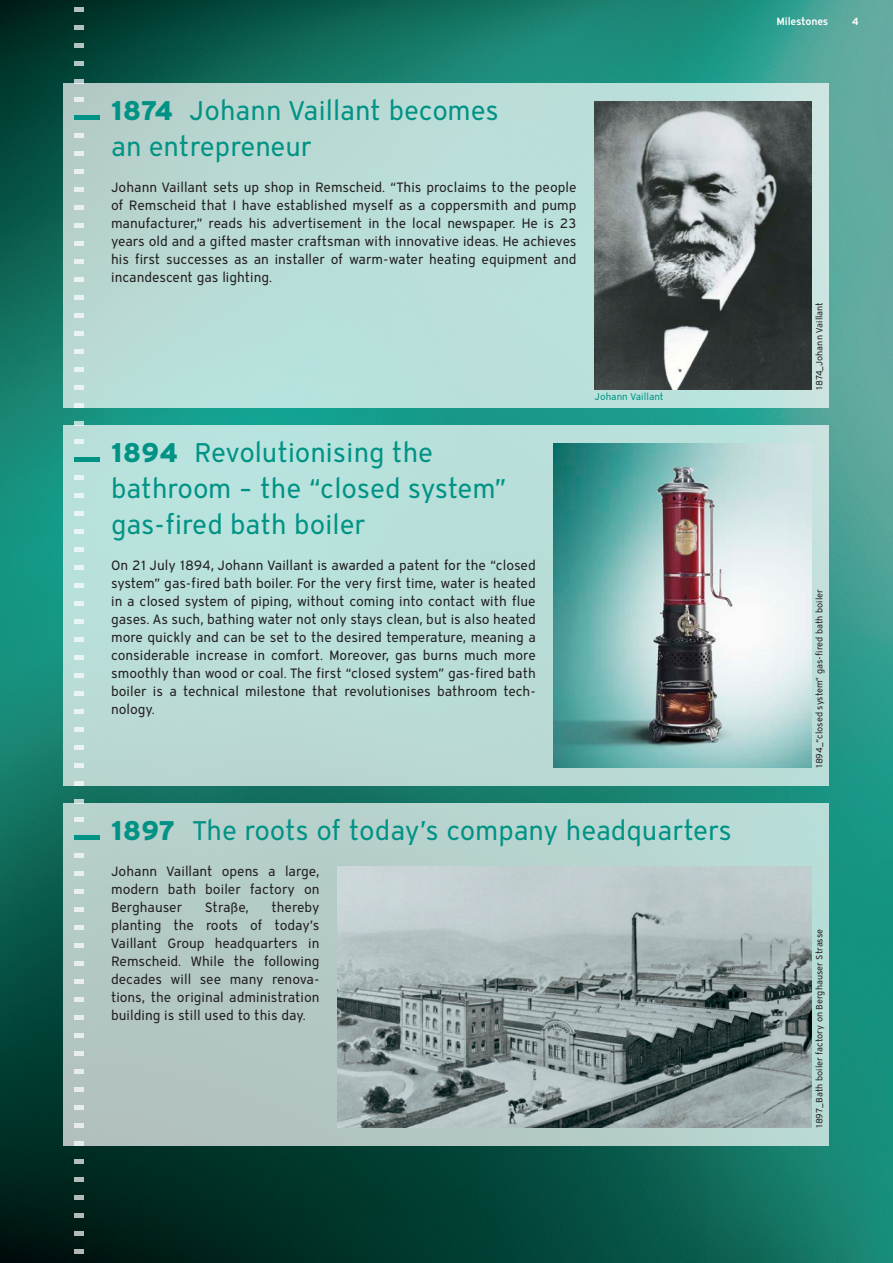
<style>
.page{position:relative;width:893px;height:1263px;background:#fff}
.page>*{position:absolute;margin:0;border:0;box-sizing:border-box;transform-origin:0 0}
.t1{font:27px/36px "Vaillant 16 02 Book";letter-spacing:-.005em;color:#009385}
.t2{font:13.5px/18px "Vaillant 16 02 Book";letter-spacing:-.005em;color:#231f20;text-align:justify}
.t3{font:10.5px "Vaillant 16 02 Demi";letter-spacing:-.02em;color:#fff}
.t4{font:9.75px "Vaillant 16 02 Book";color:#009385}
.t5{font:9px "Vaillant 16 02 Book";letter-spacing:-.01em;color:#231f20}
.s1{font-family:"Vaillant 16 02 Heavy"}
</style>
<div class="page">
<img style="left:0;top:0;width:893px;height:1263px">
<div style="left:64px;top:84px;width:765px;height:324px;background:linear-gradient(to right,#b5d6d1,#bfe4e0)"></div>
<img style="left:595px;top:102px;width:216px;height:288px">
<div style="left:64px;top:426px;width:765px;height:360px;background:#b9ded9"></div>
<img style="left:554px;top:444px;width:257px;height:324px">
<div style="left:64px;top:804px;width:765px;height:342px;background:linear-gradient(to right,#b2c4c1,#b9dbd6)"></div>
<img style="left:338px;top:867px;width:473px;height:261px">
<hr style="left:74px;top:116px;width:26px;height:4px;background:#009385">
<hr style="left:74px;top:458px;width:26px;height:4px;background:#009385">
<hr style="left:74px;top:836px;width:26px;height:4px;background:#009385">
<svg style="left:74px;top:134px;width:9px;height:4px"></svg>
<svg style="left:74px;top:98px;width:9px;height:4px"></svg>
<svg style="left:74px;top:170px;width:9px;height:4px"></svg>
<svg style="left:74px;top:206px;width:9px;height:4px"></svg>
<svg style="left:74px;top:242px;width:9px;height:4px"></svg>
<svg style="left:74px;top:278px;width:9px;height:4px"></svg>
<svg style="left:74px;top:314px;width:9px;height:4px"></svg>
<svg style="left:74px;top:350px;width:9px;height:4px"></svg>
<svg style="left:74px;top:386px;width:9px;height:4px"></svg>
<svg style="left:74px;top:152px;width:9px;height:4px"></svg>
<svg style="left:74px;top:188px;width:9px;height:4px"></svg>
<svg style="left:74px;top:224px;width:9px;height:4px"></svg>
<svg style="left:74px;top:260px;width:9px;height:4px"></svg>
<svg style="left:74px;top:296px;width:9px;height:4px"></svg>
<svg style="left:74px;top:332px;width:9px;height:4px"></svg>
<svg style="left:74px;top:368px;width:9px;height:4px"></svg>
<svg style="left:74px;top:440px;width:9px;height:4px"></svg>
<svg style="left:74px;top:476px;width:9px;height:4px"></svg>
<svg style="left:74px;top:512px;width:9px;height:4px"></svg>
<svg style="left:74px;top:548px;width:9px;height:4px"></svg>
<svg style="left:74px;top:584px;width:9px;height:4px"></svg>
<svg style="left:74px;top:620px;width:9px;height:4px"></svg>
<svg style="left:74px;top:656px;width:9px;height:4px"></svg>
<svg style="left:74px;top:692px;width:9px;height:4px"></svg>
<svg style="left:74px;top:764px;width:9px;height:4px"></svg>
<svg style="left:74px;top:728px;width:9px;height:4px"></svg>
<svg style="left:74px;top:494px;width:9px;height:4px"></svg>
<svg style="left:74px;top:530px;width:9px;height:4px"></svg>
<svg style="left:74px;top:566px;width:9px;height:4px"></svg>
<svg style="left:74px;top:602px;width:9px;height:4px"></svg>
<svg style="left:74px;top:638px;width:9px;height:4px"></svg>
<svg style="left:74px;top:674px;width:9px;height:4px"></svg>
<svg style="left:74px;top:746px;width:9px;height:4px"></svg>
<svg style="left:74px;top:710px;width:9px;height:4px"></svg>
<svg style="left:74px;top:782px;width:9px;height:4px"></svg>
<svg style="left:74px;top:800px;width:9px;height:4px"></svg>
<svg style="left:74px;top:872px;width:9px;height:4px"></svg>
<svg style="left:74px;top:908px;width:9px;height:4px"></svg>
<svg style="left:74px;top:944px;width:9px;height:4px"></svg>
<svg style="left:74px;top:818px;width:9px;height:4px"></svg>
<svg style="left:74px;top:854px;width:9px;height:4px"></svg>
<svg style="left:74px;top:890px;width:9px;height:4px"></svg>
<svg style="left:74px;top:926px;width:9px;height:4px"></svg>
<svg style="left:74px;top:980px;width:9px;height:4px"></svg>
<svg style="left:74px;top:1016px;width:9px;height:4px"></svg>
<svg style="left:74px;top:1088px;width:9px;height:4px"></svg>
<svg style="left:74px;top:1052px;width:9px;height:4px"></svg>
<svg style="left:74px;top:962px;width:9px;height:4px"></svg>
<svg style="left:74px;top:998px;width:9px;height:4px"></svg>
<svg style="left:74px;top:1070px;width:9px;height:4px"></svg>
<svg style="left:74px;top:1034px;width:9px;height:4px"></svg>
<svg style="left:74px;top:1106px;width:9px;height:4px"></svg>
<svg style="left:74px;top:1142px;width:9px;height:4px"></svg>
<svg style="left:74px;top:1178px;width:9px;height:4px"></svg>
<svg style="left:74px;top:1250px;width:9px;height:4px"></svg>
<svg style="left:74px;top:1214px;width:9px;height:4px"></svg>
<svg style="left:74px;top:1124px;width:9px;height:4px"></svg>
<svg style="left:74px;top:1160px;width:9px;height:4px"></svg>
<svg style="left:74px;top:1232px;width:9px;height:4px"></svg>
<svg style="left:74px;top:1196px;width:9px;height:4px"></svg>
<svg style="left:74px;top:404px;width:9px;height:4px"></svg>
<svg style="left:74px;top:422px;width:9px;height:4px"></svg>
<svg style="left:74px;top:26px;width:9px;height:4px"></svg>
<svg style="left:74px;top:62px;width:9px;height:4px"></svg>
<svg style="left:74px;top:8px;width:9px;height:4px"></svg>
<svg style="left:74px;top:44px;width:9px;height:4px"></svg>
<svg style="left:74px;top:80px;width:9px;height:4px"></svg>
<h1 class="t1" style="left:111px;top:92px;width:389px"><span class="s1">1874</span> Johann Vaillant becomes an entrepreneur</h1>
<p class="t2" style="left:111px;top:178px;width:467px">Johann Vaillant sets up shop in Remscheid. “This proclaims to the people of Remscheid that I have established myself as a coppersmith and pump manufacturer,” reads his advertisement in the local newspaper. He is 23 years old and a gifted master craftsman with innovative ideas. He achieves his first successes as an installer of warm-water heating equipment and incandescent gas lighting.</p>
<h1 class="t1" style="left:111px;top:434px;width:397px"><span class="s1">1894</span> Revolutionising the bathroom – the “closed system” gas-fired bath boiler</h1>
<p class="t2" style="left:111px;top:556px;width:426px">On 21 July 1894, Johann Vaillant is awarded a patent for the “closed system” gas-fired bath boiler. For the very first time, water is heated in a closed system of piping, without coming into contact with flue gases. As such, bathing water not only stays clean, but is also heated more quickly and can be set to the desired temperature, meaning a considerable increase in comfort. Moreover, gas burns much more smoothly than wood or coal. The first “closed system” gas-fired bath boiler is a technical milestone that revolutionises bathroom tech&shy;nology.</p>
<p class="t4" style="left:595px;top:391px;width:71px">Johann Vaillant</p>
<h1 class="t1" style="left:111px;top:812px;width:622px"><span class="s1">1897</span> The roots of today’s company headquarters</h1>
<p class="t2" style="left:111px;top:862px;width:210px">Johann Vaillant opens a large, modern bath boiler factory on Berghauser</p>
<p class="t2" style="left:111px;top:898px;width:210px;text-indent:160px">thereby planting the roots of today’s Vaillant Group headquarters in Remscheid. While the following decades will see many renova&shy;tions, the original administration building is still used to this day.</p>
<p class="t2" style="left:205px;top:898px;width:46px">Straße,</p>
<p class="t3" style="left:776px;top:14px;width:54px">Milestones</p>
<p class="t3" style="left:852px;top:14px;width:9px">4</p>
<p class="t5" style="left:814px;top:390px;width:89px;rotate:-90deg">1874_Johann Vaillant</p>
<p class="t5" style="left:814px;top:768px;width:180px;rotate:-90deg">1894_“closed system” gas-fired bath boiler</p>
<p class="t5" style="left:814px;top:1128px;width:201px;rotate:-90deg">1897_Bath boiler factory on Berghauser Strasse</p>
</div>
